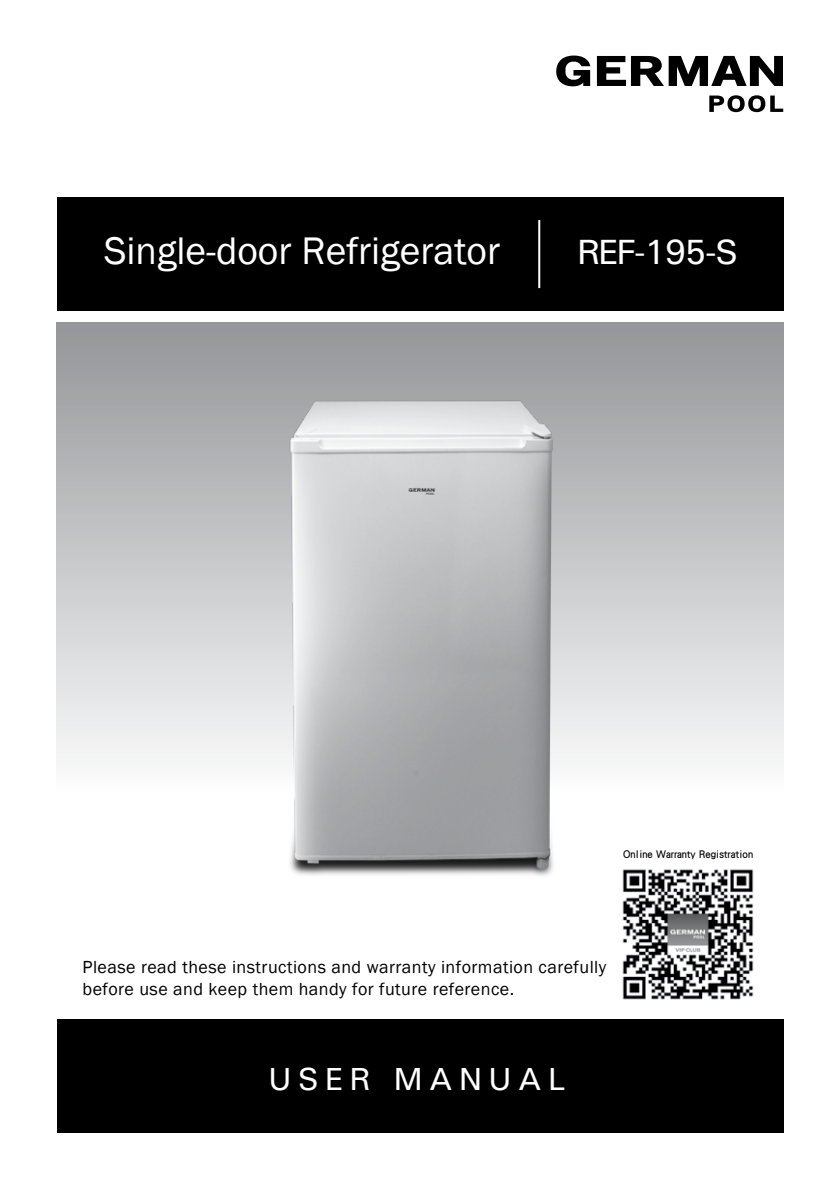
<style>
.page{position:relative;width:840px;height:1191px;background:#fff}
.page>*{position:absolute;margin:0;border:0;box-sizing:border-box;transform-origin:0 0}
.t1{font:39.6px "Franklin Gothic";color:#fff}
.t2{font:500 35.2px "Univers";letter-spacing:-.05em;color:#fff}
.t3{font:500 32px "Univers";letter-spacing:.075em;color:#fff}
.t4{font:500 32px "Univers";letter-spacing:.2em;color:#fff}
.t5{font:18px/21.6px "Franklin Gothic";letter-spacing:.025em;color:#000}
.t6{font:11px "DF Li Hei Md HK BF";letter-spacing:-.01em;color:#000}
</style>
<div class="page">
<div style="left:57px;top:322px;width:725px;height:523px;background:linear-gradient(to bottom,#939699,#fff)"></div>
<div style="left:57px;top:197px;width:725px;height:114px;background:#000"></div>
<svg style="left:709px;top:95px;width:73px;height:17px"></svg>
<svg style="left:596px;top:56px;width:186px;height:30px"></svg>
<svg style="left:556px;top:56px;width:34px;height:30px"></svg>
<div style="left:57px;top:1019px;width:725px;height:113px;background:#000"></div>
<hr style="left:538px;top:220px;width:2px;height:68px;background:#fff">
<img style="left:622px;top:869px;width:132px;height:131px">
<img style="left:184px;top:346px;width:469px;height:595px">
<h1 class="t1" style="left:104px;top:226px;width:397px">Single-door Refrigerator</h1>
<h2 class="t2" style="left:577px;top:229px;width:162px">REF-195-S</h2>
<h3 class="t3" style="left:95px;top:236px;width:455px">360° Multi-Oscillation Fan</h3>
<h3 class="t3" style="left:592px;top:237px;width:151px">RHS-126</h3>
<p class="t6" style="left:622px;top:848px;width:131px">Online Warranty Registration</p>
<p class="t5" style="left:82px;top:956px;width:525px">Please read these instructions and warranty information carefully before use and keep them handy for future reference.</p>
<h3 class="t4" style="left:268px;top:1058px;width:298px">USER MANUAL</h3>
</div>
